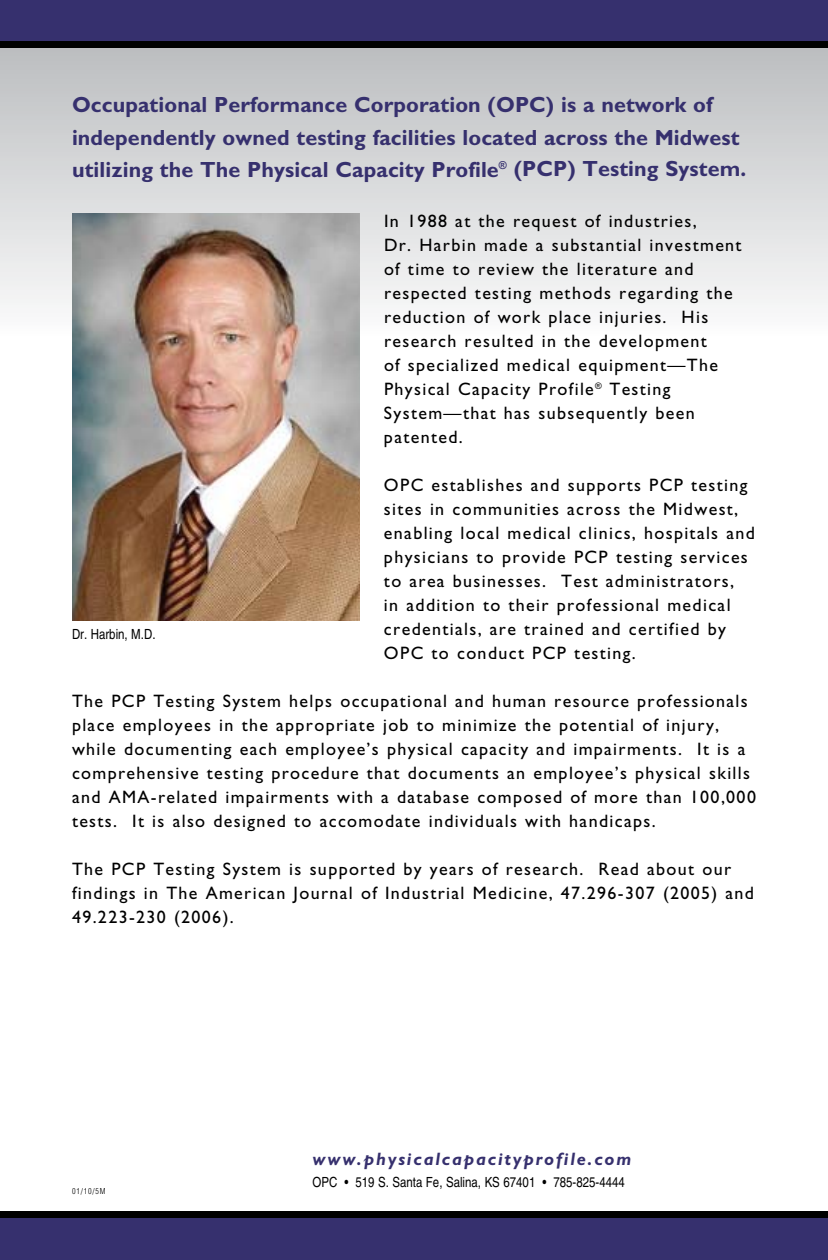
<style>
.page{position:relative;width:828px;height:1260px;background:#fff}
.page>*{position:absolute;margin:0;border:0;box-sizing:border-box;transform-origin:0 0}
.t1{font:700 22px/32px "Gill Sans";letter-spacing:.005em;color:#36306e}
.t2{font:18px/24px "Gill Sans";letter-spacing:.075em;color:#000}
.t3{font:italic 700 18px "Gill Sans";letter-spacing:.1em;color:#36306e}
.t4{font:condensed 14px "Helvetica";color:#000}
.t5{font:300 condensed 8px "Helvetica";color:#000}
</style>
<div class="page">
<div style="left:0;top:0;width:828px;height:48px;background:#36306e"></div>
<div style="left:0;top:42px;width:828px;height:6px;background:#000"></div>
<div style="left:0;top:48px;width:828px;height:288px;background:linear-gradient(to bottom,#bcbec0,#fbfbfc)"></div>
<img style="left:72px;top:214px;width:288px;height:407px">
<div style="left:0;top:1212px;width:828px;height:48px;background:#36306e"></div>
<div style="left:0;top:1212px;width:828px;height:6px;background:#000"></div>
<p class="t1" style="left:72px;top:89px;width:676px">Occupational Performance Corporation (OPC) is a network of independently owned testing facilities located across the Midwest utilizing the The Physical Capacity Profile<sup>®</sup> (PCP) Testing System.</p>
<p class="t2" style="left:384px;top:209px;width:359px">In 1988 at the request of industries,<br>Dr. Harbin made a substantial investment of time to review the literature and respected testing methods regarding the reduction of work place injuries. His research resulted in the development<br>of specialized medical equipment—The Physical Capacity Profile<sup>®</sup> Testing System—that has subsequently been patented.</p>
<p class="t2" style="left:384px;top:473px;width:373px">OPC establishes and supports PCP testing sites in communities across the Midwest, enabling local medical clinics, hospitals and physicians to provide PCP testing services to area businesses. Test administrators,<br>in addition to their professional medical credentials, are trained and certified by OPC to conduct PCP testing.</p>
<p class="t2" style="left:72px;top:689px;width:686px">The PCP Testing System helps occupational and human resource professionals place employees in the appropriate job to minimize the potential of injury, while documenting each employee’s physical capacity and impairments. It is a comprehensive testing procedure that documents an employee’s physical skills and AMA-related impairments with a database composed of more than 100,000 tests. It is also designed to accomodate individuals with handicaps.</p>
<p class="t2" style="left:72px;top:857px;width:684px">The PCP Testing System is supported by years of research. Read about our findings in The American Journal of Industrial Medicine, 47.296-307 (2005) and<br>49.223-230 (2006).</p>
<p class="t4" style="left:72px;top:626px;width:85px">Dr. Harbin, M.D.</p>
<p class="t5" style="left:72px;top:1187px;width:35px">01/10/5M</p>
<p class="t3" style="left:312px;top:1148px;width:320px">www.physicalcapacityprofile.com</p>
<p class="t4" style="left:312px;top:1174px;width:314px">OPC • 519 S. Santa Fe, Salina, KS 67401 • 785-825-4444</p>
</div>
